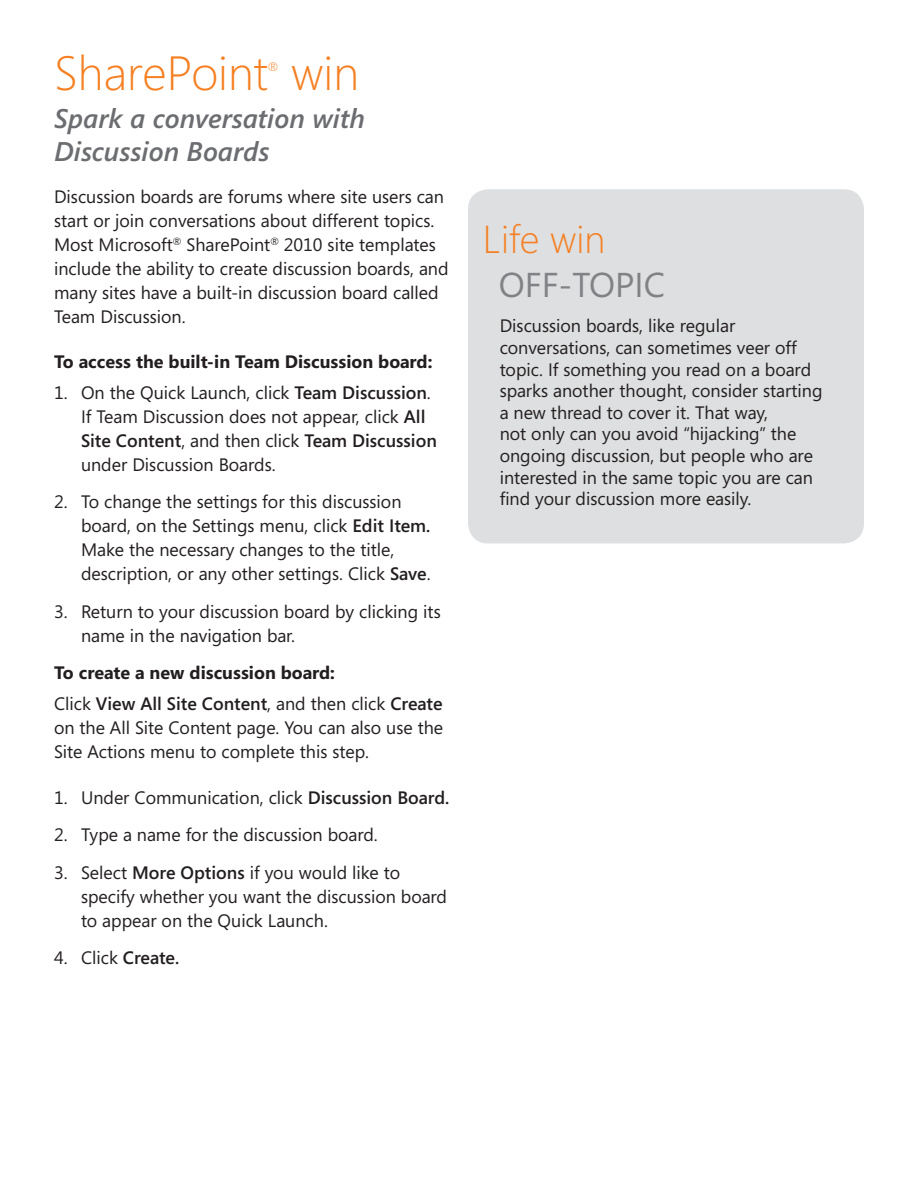
<style>
.page{position:relative;width:918px;height:1188px;background:#fff}
.page>*{position:absolute;margin:0;border:0;box-sizing:border-box;transform-origin:0 0}
.t1{font:300 48px "Segoe";color:#f57f21}
.t2{font:300 39px "Segoe";color:#f57f21}
.Tip_Header{font:34.5px "Segoe";color:#808285}
.t3{font:italic 600 27px/32.4px "Segoe";color:#6c6d70}
.Base_Style{font:18px/21.6px "Segoe";color:#231f20}
.Number_Style{font:18px/24px "Segoe";color:#231f20}
.SemiBold_Style{font:700 18px "Segoe";color:#231f20}
.t4{font:300 12.3px "Segoe";color:#f57f21}
.s1{font-weight:600}
</style>
<div class="page">
<div style="left:468px;top:189px;width:396px;height:354px;background:#dedfe0;border-radius:20px"></div>
<p class="t1" style="left:54px;top:46px;width:216px">SharePoint</p>
<p class="t4" style="left:268px;top:60px;width:11px">®</p>
<p class="t1" style="left:291px;top:46px;width:70px">win</p>
<p class="t3" style="left:54px;top:103px;width:312px">Spark a conversation with<br>Discussion Boards</p>
<p class="Base_Style" style="left:54px;top:184px;width:396px;line-height:24px">Discussion boards are forums where site users can start or join conversations about different topics.<br>Most Microsoft<sup>®</sup> SharePoint<sup>®</sup> 2010 site templates include the ability to create discussion boards, and many sites have a built-in discussion board called Team Discussion.</p>
<p class="SemiBold_Style" style="left:54px;top:351px;width:380px">To access the built-in Team Discussion board:</p>
<p class="Number_Style" style="left:81px;top:381px;width:357px;text-indent:-27px">1. On the Quick Launch, click <span class="s1">Team Discussion</span>.<br>If Team Discussion does not appear, click <span class="s1">All Site Content</span>, and then click <span class="s1">Team Discussion </span>under Discussion Boards.</p>
<p class="Number_Style" style="left:81px;top:490px;width:351px;text-indent:-27px">2. To change the settings for this discussion board, on the Settings menu, click <span class="s1">Edit Item.<br></span>Make the necessary changes to the title, description, or any other settings. Click <span class="s1">Save</span>.</p>
<p class="Number_Style" style="left:81px;top:600px;width:361px;text-indent:-27px">3. Return to your discussion board by clicking its name in the navigation bar.</p>
<p class="SemiBold_Style" style="left:54px;top:662px;width:282px">To create a new discussion board:</p>
<p class="Base_Style" style="left:54px;top:692px;width:391px;line-height:24px;text-align:justify">Click <span class="s1">View All Site Content</span>, and then click <span class="s1">Create </span>on the All Site Content page. You can also use the Site Actions menu to complete this step.</p>
<p class="Number_Style" style="left:54px;top:785px;width:397px">1. Under Communication, click <span class="s1">Discussion Board.</span></p>
<p class="Number_Style" style="left:54px;top:823px;width:325px">2. Type a name for the discussion board.</p>
<p class="Number_Style" style="left:81px;top:860px;width:368px;text-indent:-27px">3. Select <span class="s1">More Options</span> if you would like to specify whether you want the discussion board to appear on the Quick Launch.</p>
<p class="Number_Style" style="left:54px;top:946px;width:127px">4. Click <span class="s1">Create.</span></p>
<p class="t2" style="left:483px;top:217px;width:124px">Life win</p>
<p class="Tip_Header" style="left:499px;top:264px;width:168px">OFF-TOPIC</p>
<p class="Base_Style" style="left:500px;top:315px;width:324px">Discussion boards, like regular conversations, can sometimes veer off topic. If something you read on a board sparks another thought, consider starting a new thread to cover it. That way,<br>not only can you avoid “hijacking” the ongoing discussion, but people who are interested in the same topic you are can find your discussion more easily.</p>
</div>
